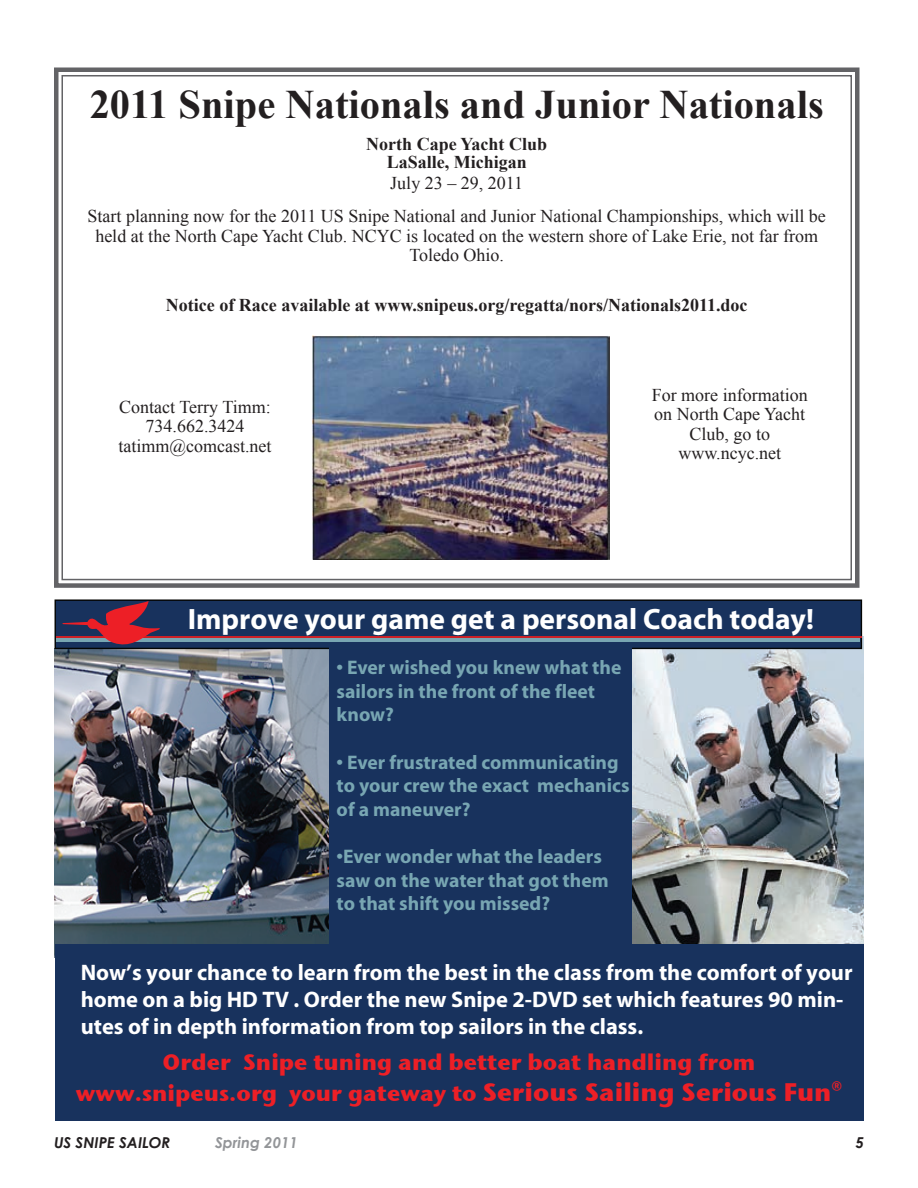
<style>
.page{position:relative;width:918px;height:1188px;background:#fff}
.page>*{position:absolute;margin:0;border:0;box-sizing:border-box;transform-origin:0 0}
.t1{font:700 40.5px "Times New Roman";color:#231f20}
.t2{font:700 29.55px "Myriad";color:#fff}
.t3{font:700 22.5px/27px "Myriad";color:#fff}
.t4{font:700 22.5px/30.3px "Stone Sans ITC";color:#ed1f26;text-align:center}
.t5{font:700 19.65px/23.7px "Myriad";color:#78a6b2}
.t6{font:18px/19.5px "Times New Roman";color:#231f20;text-align:center}
.t7{font:700 18px/18px "Times New Roman";color:#231f20;text-align:center}
.t8{font:italic 700 15px "Century Gothic";color:#231f20}
.t9{font:italic 700 15px "Century Gothic";color:#939598}
.s1{font-size:25.35px}
</style>
<div class="page">
<svg style="left:54px;top:67px;width:806px;height:521px"></svg>
<img style="left:312px;top:336px;width:297px;height:224px">
<img style="left:632px;top:636px;width:232px;height:308px">
<img style="left:54px;top:648px;width:276px;height:310px">
<div style="left:55px;top:944px;width:809px;height:176px;background:#18325d"></div>
<div style="left:55px;top:600px;width:806px;height:48px;background:#18325d"></div>
<div style="left:55px;top:600px;width:807px;height:49px;border:1px solid #040503"></div>
<hr style="left:57px;top:636px;width:805px;height:2px;background:#cc2026">
<hr style="left:57px;top:639px;width:803px;height:3px;background:#78a6b2">
<svg style="left:62px;top:601px;width:98px;height:43px"></svg>
<div style="left:330px;top:646px;width:302px;height:311px;background:#18325d"></div>
<h1 class="t1" style="left:90px;top:77px;width:736px">2011 Snipe Nationals and Junior Nationals</h1>
<p class="t7" style="left:366px;top:134px;width:182px">North Cape Yacht Club<br>LaSalle, Michigan</p>
<p class="t6" style="left:88px;top:167px;width:740px;line-height:33px">July 23 – 29, 2011<br>Start planning now for the 2011 US Snipe National and Junior National Championships, which will be</p>
<p class="t6" style="left:95px;top:226px;width:724px">held at the North Cape Yacht Club. NCYC is located on the western shore of Lake Erie, not far from<br>Toledo Ohio.</p>
<p class="t7" style="left:166px;top:295px;width:583px">Notice of Race available at www.snipeus.org/regatta/nors/Nationals2011.doc</p>
<p class="t6" style="left:118px;top:397px;width:155px">Contact Terry Timm:<br>734.662.3424 tatimm@comcast.net</p>
<p class="t6" style="left:652px;top:385px;width:157px">For more information on North Cape Yacht<br>Club, go to www.ncyc.net</p>
<h2 class="t2" style="left:188px;top:604px;width:628px">Improve your game get a personal Coach today!</h2>
<p class="t5" style="left:337px;top:656px;width:286px">• Ever wished you knew what the sailors in the front of the fleet know?</p>
<p class="t5" style="left:337px;top:751px;width:294px">• Ever frustrated communicating to your crew the exact mechanics of a maneuver?</p>
<p class="t5" style="left:337px;top:845px;width:274px">•Ever wonder what the leaders saw on the water that got them to that shift you missed?</p>
<p class="t3" style="left:81px;top:960px;width:773px">Now’s your chance to learn from the best in the class from the comfort of your home on a big HD TV . Order the new Snipe 2-DVD set which features 90 min&shy;utes of in depth information from top sailors in the class.</p>
<p class="t4" style="left:76px;top:1046px;width:768px">Order Snipe tuning and better boat handling from www.snipeus.org your gateway to <span class="s1">Serious Sailing Serious Fun®</span></p>
<p class="t8" style="left:54px;top:1131px;width:118px">US SNIPE SAILOR</p>
<p class="t9" style="left:215px;top:1131px;width:84px">Spring 2011</p>
</div>
